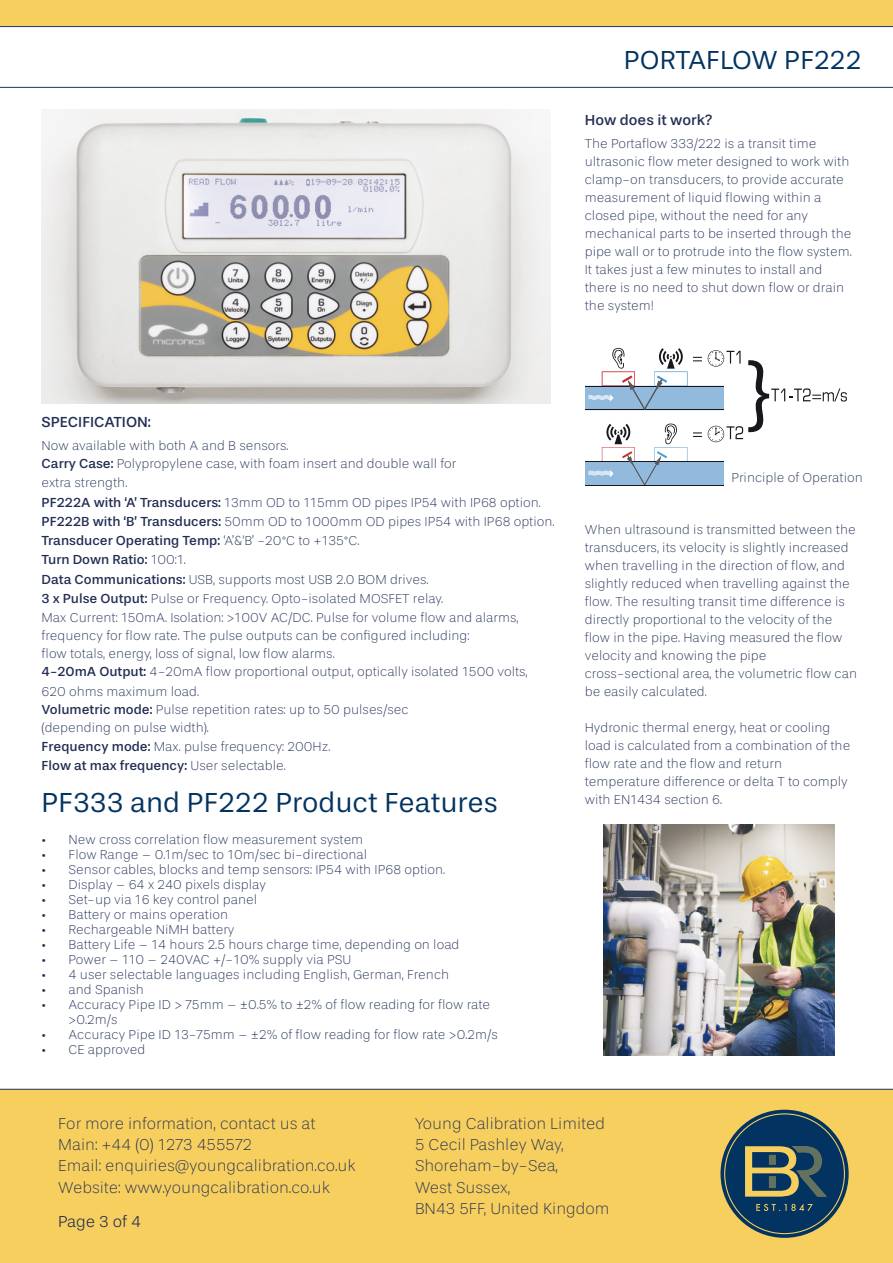
<style>
.page{position:relative;width:893px;height:1263px;background:#fff}
.page>*{position:absolute;margin:0;border:0;box-sizing:border-box;transform-origin:0 0}
.t1{font:28.5px "Stevie Sans";color:#033360}
.t2{font:27px "Stevie Sans";color:#033360}
.t3{font:100 16.5px/21.3px "Stevie Sans";color:#222d53}
.t4{font:300 16.5px "Stevie Sans";color:#222d53}
.t5{font:15px "Stevie Sans";color:#222d53}
.t6{font:100 13.5px/18px "Stevie Sans";color:#202e55}
.s1{font-weight:400;color:#222d53}
</style>
<div class="page">
<img style="left:42px;top:109px;width:508px;height:295px">
<hr style="left:0;top:87px;width:893px;height:1px;background:#1a355c">
<div style="left:0;top:1089px;width:893px;height:174px;background:#f6cf5f"></div>
<svg style="left:720px;top:1110px;width:129px;height:128px"></svg>
<div style="left:769px;top:1155px;width:7px;height:10px;background:#64715f"></div>
<div style="left:769px;top:1176px;width:7px;height:12px;background:#64715f"></div>
<hr style="left:0;top:1089px;width:893px;height:1px;background:#1a355c">
<div style="left:0;top:0;width:893px;height:27px;background:#f6cf5f"></div>
<hr style="left:0;top:26px;width:893px;height:1px;background:#1a355c">
<div style="left:585px;top:462px;width:138px;height:23px;background:#92badd"></div>
<hr style="left:585px;top:485px;width:138px;height:1px;background:#19171c">
<hr style="left:585px;top:461px;width:138px;height:1px;background:#19171c">
<div style="left:585px;top:386px;width:138px;height:24px;background:#92badd"></div>
<hr style="left:585px;top:409px;width:138px;height:1px;background:#19171c">
<hr style="left:585px;top:386px;width:138px;height:1px;background:#19171c">
<svg style="left:588px;top:348px;width:99px;height:61px"></svg>
<svg style="left:693px;top:357px;width:9px;height:4px"></svg>
<svg style="left:693px;top:432px;width:9px;height:5px"></svg>
<svg style="left:708px;top:350px;width:139px;height:92px"></svg>
<svg style="left:588px;top:424px;width:99px;height:61px"></svg>
<img style="left:604px;top:824px;width:231px;height:231px">
<h2 class="t2" style="left:624px;top:44px;width:239px">PORTAFLOW PF222</h2>
<p class="t5" style="left:585px;top:111px;width:129px">How does it work?</p>
<p class="t6" style="left:585px;top:134px;width:268px">The Portaflow 333/222 is a transit time ultrasonic flow meter designed to work with clamp-on transducers, to provide accurate measurement of liquid flowing within a closed pipe, without the need for any mechanical parts to be inserted through the pipe wall or to protrude into the flow system.<br>It takes just a few minutes to install and there is no need to shut down flow or drain the system!</p>
<p class="t5" style="left:42px;top:413px;width:111px">SPECIFICATION:</p>
<p class="t6" style="left:42px;top:437px;width:416px">Now available with both A and B sensors.<br><span class="s1">Carry Case:</span> Polypropylene case, with foam insert and double wall for</p>
<p class="t6" style="left:42px;top:473px;width:514px;line-height:19.4px">extra strength.<br><span class="s1">PF222A with ‘A’ Transducers:</span> 13mm OD to 115mm OD pipes IP54 with IP68 option.<br><span class="s1">PF222B with ‘B’ Transducers:</span> 50mm OD to 1000mm OD pipes IP54 with IP68 option.<br><span class="s1">Transducer Operating Temp:</span> ‘A’&amp;‘B’ -20°C to +135°C.<br><span class="s1">Turn Down Ratio:</span> 100:1.<br><span class="s1">Data Communications:</span> USB, supports most USB 2.0 BOM drives.<br><span class="s1">3 x Pulse Output:</span> Pulse or Frequency. Opto-isolated MOSFET relay.<br>Max Current: 150mA. Isolation: &gt;100V AC/DC. Pulse for volume flow and alarms,</p>
<p class="t6" style="left:42px;top:627px;width:488px">frequency for flow rate. The pulse outputs can be configured including:<br>flow totals, energy, loss of signal, low flow alarms.<br><span class="s1">4-20mA Output:</span> 4-20mA flow proportional output, optically isolated 1500 volts,</p>
<p class="t6" style="left:42px;top:682px;width:369px">620 ohms maximum load.<br><span class="s1">Volumetric mode:</span> Pulse repetition rates: up to 50 pulses/sec (depending on pulse width).</p>
<p class="t6" style="left:42px;top:737px;width:290px;line-height:19.4px"><span class="s1">Frequency mode:</span> Max. pulse frequency: 200Hz.<br><span class="s1">Flow at max frequency:</span> User selectable.</p>
<h1 class="t1" style="left:42px;top:786px;width:458px">PF333 and PF222 Product Features</h1>
<p class="t6" style="left:42px;top:830px;width:323px">• New cross correlation flow measurement system</p>
<p class="t6" style="left:42px;top:845px;width:327px">• Flow Range – 0.1m/sec to 10m/sec bi-directional</p>
<p class="t6" style="left:42px;top:860px;width:405px">• Sensor cables, blocks and temp sensors: IP54 with IP68 option.</p>
<p class="t6" style="left:42px;top:875px;width:226px">• Display – 64 x 240 pixels display</p>
<p class="t6" style="left:42px;top:890px;width:217px">• Set-up via 16 key control panel</p>
<p class="t6" style="left:42px;top:905px;width:188px">• Battery or mains operation</p>
<p class="t6" style="left:42px;top:920px;width:194px">• Rechargeable NiMH battery</p>
<p class="t6" style="left:42px;top:935px;width:419px">• Battery Life – 14 hours 2.5 hours charge time, depending on load</p>
<p class="t6" style="left:42px;top:950px;width:311px">• Power – 110 – 240VAC +/-10% supply via PSU</p>
<p class="t6" style="left:42px;top:965px;width:409px">• 4 user selectable languages including English, German, French</p>
<p class="t6" style="left:42px;top:980px;width:104px">• and Spanish</p>
<p class="t6" style="left:69px;top:997px;width:423px;line-height:15px;text-indent:-27px">• Accuracy Pipe ID &gt; 75mm – ±0.5% to ±2% of flow reading for flow rate &gt;0.2m/s</p>
<p class="t6" style="left:42px;top:1025px;width:458px">• Accuracy Pipe ID 13-75mm – ±2% of flow reading for flow rate &gt;0.2m/s</p>
<p class="t6" style="left:42px;top:1040px;width:105px">• CE approved</p>
<p class="t6" style="left:731px;top:469px;width:133px">Principle of Operation</p>
<p class="t6" style="left:585px;top:520px;width:274px">When ultrasound is transmitted between the transducers, its velocity is slightly increased when travelling in the direction of flow, and slightly reduced when travelling against the flow. The resulting transit time difference is directly proportional to the velocity of the flow in the pipe. Having measured the flow velocity and knowing the pipe cross-sectional area, the volumetric flow can be easily calculated.</p>
<p class="t6" style="left:585px;top:718px;width:267px">Hydronic thermal energy, heat or cooling load is calculated from a combination of the flow rate and the flow and return temperature difference or delta T to comply with EN1434 section 6.</p>
<p class="t3" style="left:58px;top:1113px;width:299px">For more information, contact us at Main: +44 (0) 1273 455572<br>Email: enquiries@youngcalibration.co.uk Website: www.youngcalibration.co.uk</p>
<p class="t3" style="left:415px;top:1113px;width:196px">Young Calibration Limited<br>5 Cecil Pashley Way,<br>Shoreham-by-Sea,<br>West Sussex,<br>BN43 5FF, United Kingdom</p>
<p class="t4" style="left:58px;top:1212px;width:84px">Page 3 of 4</p>
</div>
